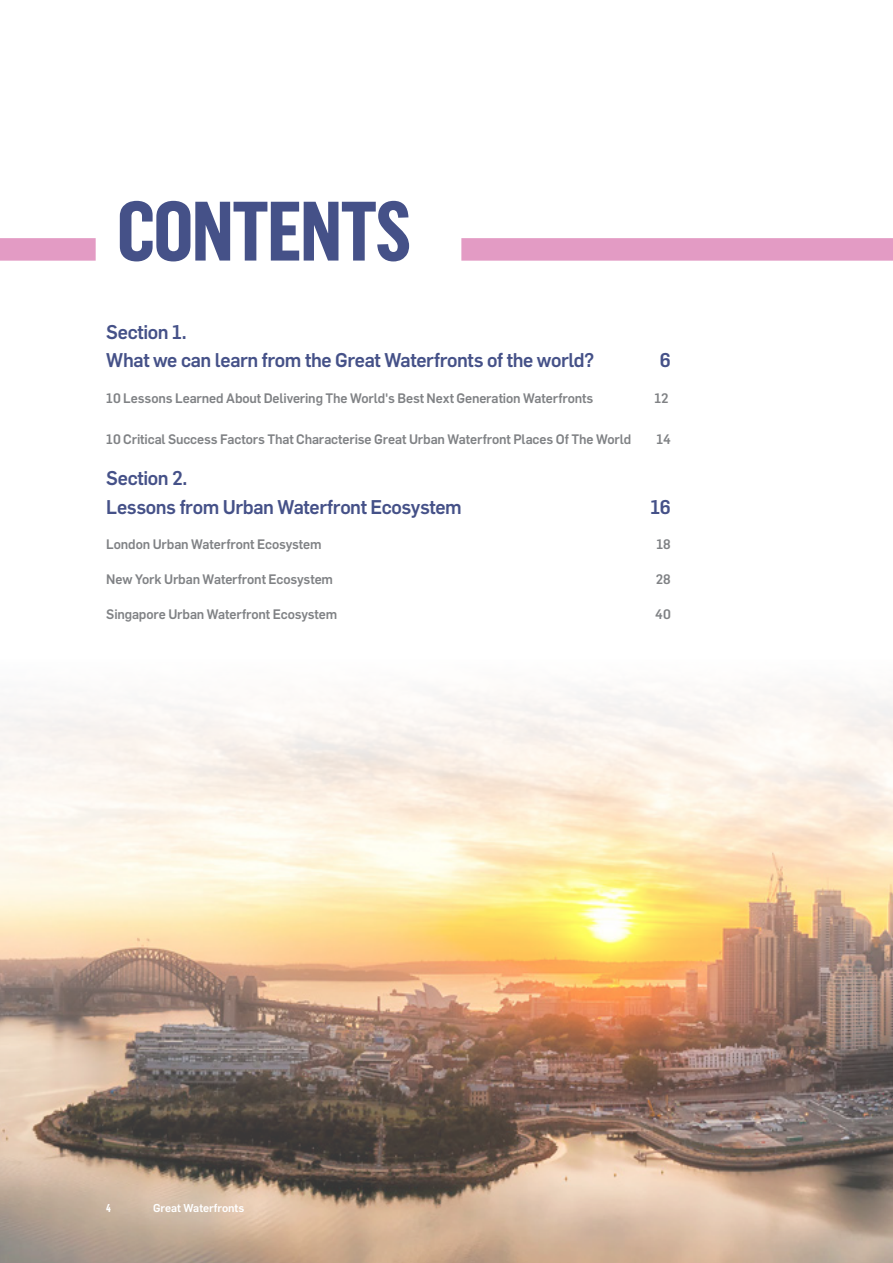
<style>
.page{position:relative;width:893px;height:1263px;background:#fff}
.page>*{position:absolute;margin:0;border:0;box-sizing:border-box;transform-origin:0 0}
.Cover_Heading{font:700 82.5px "Flama Cond";letter-spacing:-.02em;color:#455188}
.TOC_L1{font:500 19.5px/28.5px "Flama";letter-spacing:-.02em;color:#455188}
.TOC_L2{font:500 13.5px "Flama";letter-spacing:-.01em;color:#808285}
.t1{font:500 11.25px "Flama";color:#fff}
.t2{font:700 11.25px "Flama Cond";color:#fff}
</style>
<div class="page">
<img style="left:0;top:693px;width:893px;height:570px">
<div style="left:461px;top:238px;width:432px;height:23px;background:#e39bc4"></div>
<div style="left:0;top:238px;width:96px;height:23px;background:#e39bc4"></div>
<p class="Cover_Heading" style="left:117px;top:183px;width:296px">CONTENTS</p>
<p class="TOC_L1" style="left:106px;top:317px;width:490px">Section 1.<br>What we can learn from the Great Waterfronts of the world?</p>
<p class="TOC_L1" style="left:660px;top:345px;width:12px">6</p>
<p class="TOC_L2" style="left:106px;top:388px;width:489px">10 Lessons Learned About Delivering The World's Best Next Generation Waterfronts</p>
<p class="TOC_L2" style="left:655px;top:388px;width:16px">12</p>
<p class="TOC_L2" style="left:106px;top:429px;width:527px">10 Critical Success Factors That Characterise Great Urban Waterfront Places Of The World</p>
<p class="TOC_L2" style="left:657px;top:429px;width:16px">14</p>
<p class="TOC_L1" style="left:106px;top:463px;width:357px">Section 2.<br>Lessons from Urban Waterfront Ecosystem</p>
<p class="TOC_L1" style="left:650px;top:491px;width:22px">16</p>
<p class="TOC_L2" style="left:106px;top:534px;width:217px">London Urban Waterfront Ecosystem</p>
<p class="TOC_L2" style="left:656px;top:534px;width:16px">18</p>
<p class="TOC_L2" style="left:106px;top:569px;width:228px">New York Urban Waterfront Ecosystem</p>
<p class="TOC_L2" style="left:656px;top:569px;width:16px">28</p>
<p class="TOC_L2" style="left:106px;top:604px;width:233px">Singapore Urban Waterfront Ecosystem</p>
<p class="TOC_L2" style="left:655px;top:604px;width:17px">40</p>
<p class="t2" style="left:106px;top:1202px;width:6px">4</p>
<p class="t1" style="left:153px;top:1200px;width:93px">Great Waterfronts</p>
</div>
